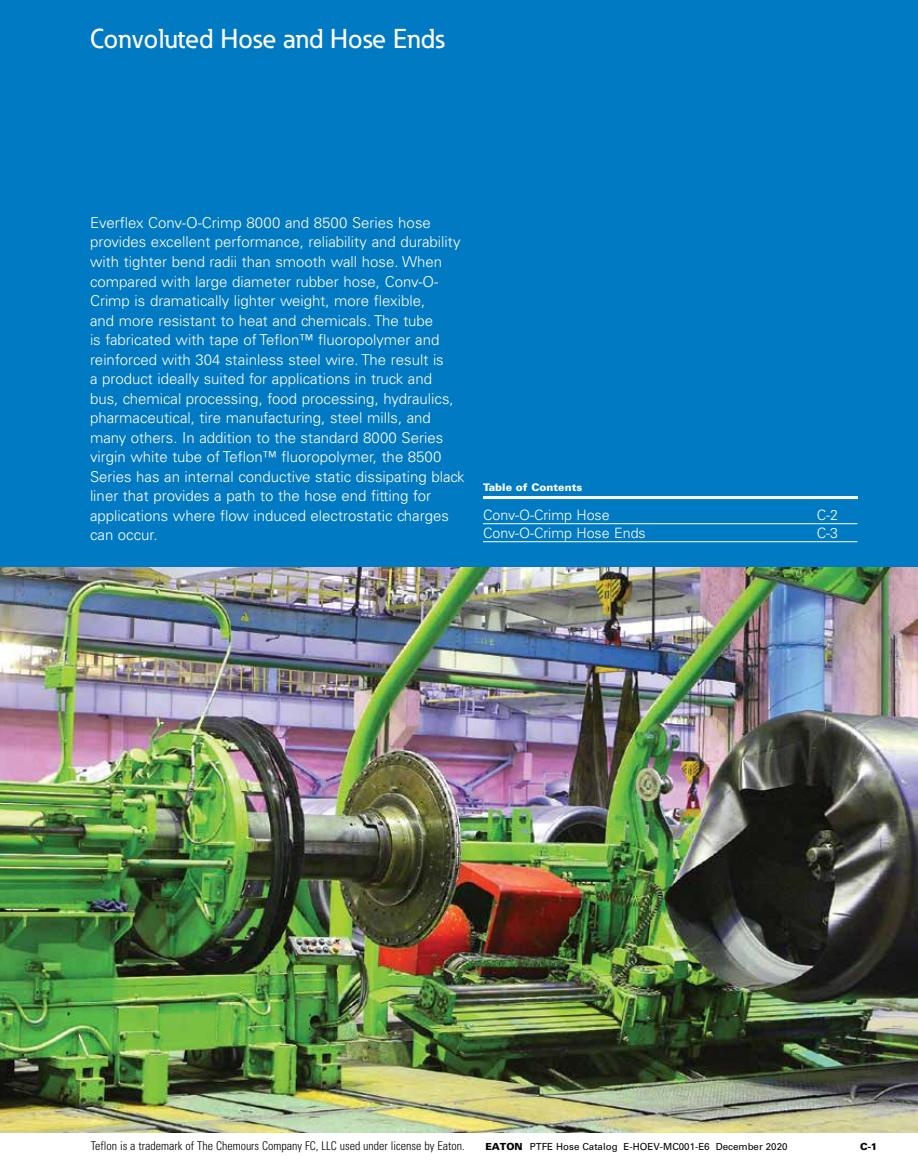
<style>
.page{position:relative;width:918px;height:1175px;background:#fff}
.page>*{position:absolute;margin:0;border:0;box-sizing:border-box;transform-origin:0 0}
.t1{font:500 27px "Eaton";color:#fff}
.t2{font:300 15px/19.5px "Univers LT Std";color:#fff}
.t3{font:300 14.25px "Univers LT Std";color:#fff}
.t4{font:300 condensed 12px "Univers LT Std";color:#000}
.t5{font:900 10.5px "Univers LT Std";color:#fff}
.t6{font:9.75px "Univers LT Std";color:#000}
.t7{font:900 9.75px "Univers LT Std";color:#000}
.s1{font-weight:900}
</style>
<div class="page">
<img style="left:0;top:566px;width:918px;height:566px">
<div style="left:0;top:0;width:918px;height:566px;background:#007ac2"></div>
<hr style="left:483px;top:496px;width:375px;height:3px;background:#fff">
<hr style="left:483px;top:523px;width:334px;height:1px;background:#fff">
<hr style="left:817px;top:523px;width:40px;height:1px;background:#fff">
<hr style="left:483px;top:541px;width:334px;height:1px;background:#fff">
<hr style="left:817px;top:541px;width:40px;height:1px;background:#fff">
<h1 class="t1" style="left:90px;top:22px;width:356px">Convoluted Hose and Hose Ends</h1>
<p class="t2" style="left:90px;top:213px;width:376px">Everflex Conv-O-Crimp 8000 and 8500 Series hose provides excellent performance, reliability and durability with tighter bend radii than smooth wall hose. When compared with large diameter rubber hose, Conv-O-Crimp is dramatically lighter weight, more flexible,<br>and more resistant to heat and chemicals. The tube<br>is fabricated with tape of Teflon™ fluoropolymer and reinforced with 304 stainless steel wire. The result is<br>a product ideally suited for applications in truck and<br>bus, chemical processing, food processing, hydraulics, pharmaceutical, tire manufacturing, steel mills, and many others. In addition to the standard 8000 Series virgin white tube of Teflon™ fluoropolymer, the 8500<br>Series has an internal conductive static dissipating black liner that provides a path to the hose end fitting for applications where flow induced electrostatic charges can occur.</p>
<p class="t5" style="left:483px;top:480px;width:101px">Table of Contents</p>
<p class="t3" style="left:483px;top:506px;width:128px">Conv-O-Crimp Hose</p>
<p class="t3" style="left:817px;top:506px;width:23px">C-2</p>
<p class="t3" style="left:483px;top:524px;width:164px">Conv-O-Crimp Hose Ends</p>
<p class="t3" style="left:817px;top:524px;width:23px">C-3</p>
<p class="t4" style="left:91px;top:1138px;width:375px">Teflon is a trademark of The Chemours Company FC, LLC used under license by Eaton.</p>
<p class="t6" style="left:485px;top:1140px;width:304px"><span class="s1">EATON</span> PTFE Hose Catalog E-HOEV-MC001-E6 December 2020</p>
<p class="t7" style="left:860px;top:1140px;width:19px">C-1</p>
</div>
